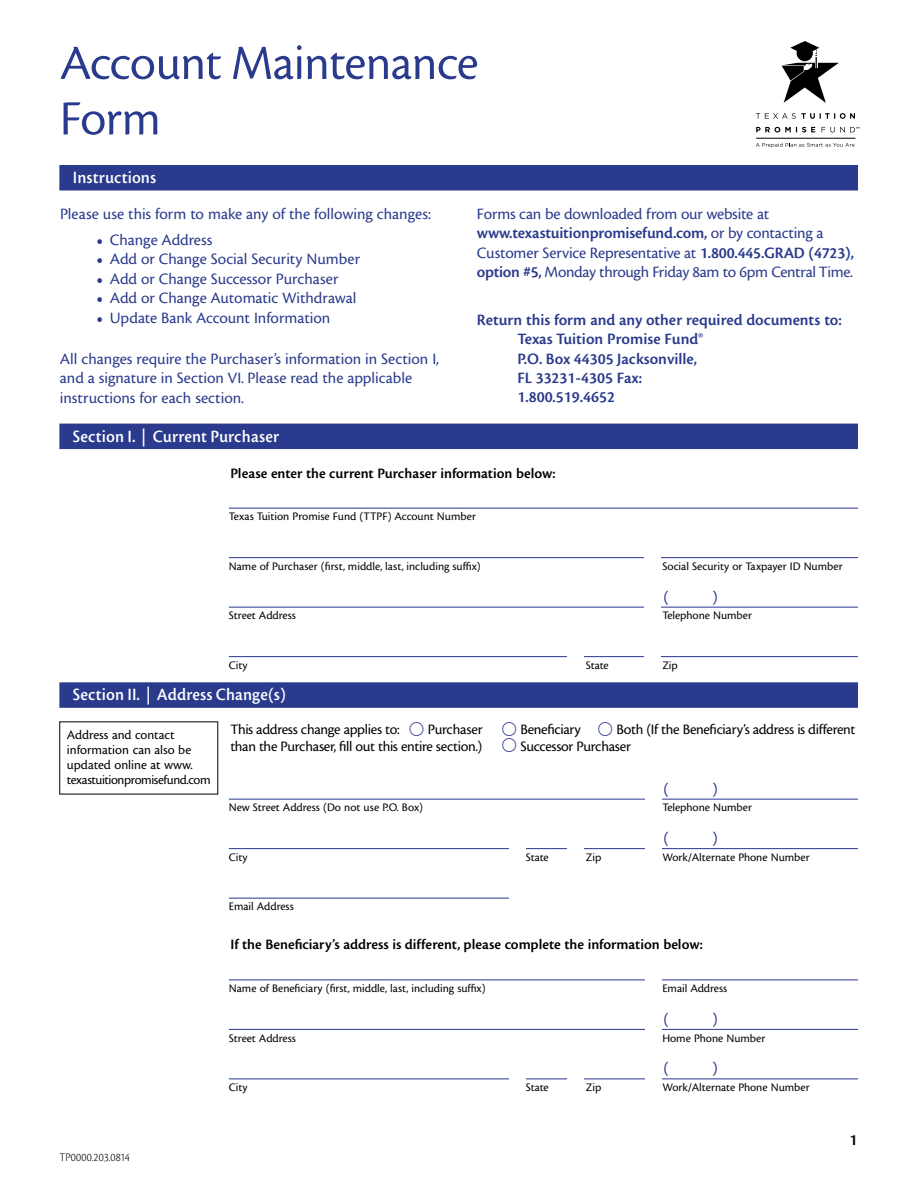
<style>
.page{position:relative;width:918px;height:1188px;background:#fff}
.page>*{position:absolute;margin:0;border:0;box-sizing:border-box;transform-origin:0 0}
.t1{font:500 51px/55.5px "OFI Cronos Display";letter-spacing:-.005em;color:#2a3a8c}
.t2{font:700 18px "OFI Cronos Legal";color:#fff}
.t3{font:500 16.5px/19.5px "OFI Cronos Text";letter-spacing:-.005em;color:#2a3a8c}
.t4{font:700 16.5px/19.4px "OFI Cronos Text";color:#2a3a8c}
.t5{font:500 16.5px "OFI Cronos Text";color:#283691}
.t6{font:700 16.5px "OFI Cronos Text";color:#000}
.t7{font:500 15px "OFI Cronos Text";letter-spacing:-.02em;color:#000}
.t8{font:700 15px "OFI Cronos Text";color:#000}
.t9{font:500 13.5px/15px "OFI Cronos Text";letter-spacing:-.005em;color:#000}
.t10{font:500 12px "OFI Cronos Text";color:#000}
.t11{font:300 12px "OFI Cronos Legal";color:#000}
.s1{font-size:27px;color:#283691}
.s2{font-weight:700}
.s3{font-family:"Minion Pro"}
.s4{font-family:"Universal Newswith Comm Pi";font-weight:400;color:#283691}
</style>
<div class="page">
<div style="left:59px;top:165px;width:799px;height:25px;background:#2a3a8c"></div>
<div style="left:59px;top:424px;width:799px;height:25px;background:#2a3a8c"></div>
<hr style="left:229px;top:508px;width:629px;height:1px;background:#283691">
<hr style="left:229px;top:557px;width:629px;height:1px;background:#283691">
<hr style="left:229px;top:607px;width:629px;height:1px;background:#283691">
<hr style="left:229px;top:656px;width:629px;height:1px;background:#283691">
<div style="left:59px;top:682px;width:799px;height:26px;background:#2a3a8c"></div>
<hr style="left:229px;top:799px;width:629px;height:1px;background:#283691">
<hr style="left:229px;top:848px;width:629px;height:1px;background:#283691">
<hr style="left:229px;top:898px;width:629px;height:1px;background:#283691">
<hr style="left:229px;top:980px;width:629px;height:1px;background:#283691">
<hr style="left:229px;top:1029px;width:629px;height:1px;background:#283691">
<hr style="left:229px;top:1079px;width:629px;height:1px;background:#283691">
<div style="left:645px;top:535px;width:16px;height:145px;background:#fff"></div>
<div style="left:567px;top:646px;width:17px;height:34px;background:#fff"></div>
<div style="left:567px;top:823px;width:17px;height:34px;background:#fff"></div>
<div style="left:567px;top:1056px;width:17px;height:34px;background:#fff"></div>
<div style="left:509px;top:823px;width:17px;height:34px;background:#fff"></div>
<div style="left:509px;top:1056px;width:17px;height:33px;background:#fff"></div>
<div style="left:509px;top:884px;width:357px;height:34px;background:#fff"></div>
<div style="left:645px;top:774px;width:16px;height:81px;background:#fff"></div>
<div style="left:645px;top:969px;width:16px;height:125px;background:#fff"></div>
<svg style="left:756px;top:113px;width:99px;height:6px"></svg>
<svg style="left:756px;top:127px;width:59px;height:6px"></svg>
<svg style="left:756px;top:143px;width:99px;height:5px"></svg>
<hr style="left:756px;top:138px;width:99px;height:1px;background:#000">
<svg style="left:781px;top:41px;width:58px;height:62px"></svg>
<svg style="left:822px;top:127px;width:37px;height:6px"></svg>
<h1 class="t1" style="left:60px;top:36px;width:420px">Account Maintenance<br>Form</h1>
<p class="t2" style="left:73px;top:168px;width:85px">Instructions</p>
<p class="t3" style="left:60px;top:204px;width:373px">Please use this form to make any of the following changes:</p>
<p class="t3" style="left:96px;top:230px;width:118px"><span class="s1">•</span> Change Address</p>
<p class="t3" style="left:96px;top:250px;width:266px"><span class="s1">•</span> Add or Change Social Security Number</p>
<p class="t3" style="left:96px;top:269px;width:244px"><span class="s1">•</span> Add or Change Successor Purchaser</p>
<p class="t3" style="left:96px;top:289px;width:262px"><span class="s1">•</span> Add or Change Automatic Withdrawal</p>
<p class="t3" style="left:96px;top:308px;width:236px"><span class="s1">•</span> Update Bank Account Information</p>
<p class="t3" style="left:60px;top:349px;width:381px">All changes require the Purchaser’s information in Section I, and a signature in Section VI. Please read the applicable instructions for each section.</p>
<p class="t3" style="left:477px;top:204px;width:379px">Forms can be downloaded from our website at <span class="s2">www.texastuitionpromisefund.com,</span> or by contacting a Customer Service Representative at <span class="s2">1.800.445.GRAD (4723), option #5,</span> Monday through Friday 8am to 6pm Central Time.</p>
<p class="t4" style="left:517px;top:310px;width:326px;text-indent:-40px">Return this form and any other required documents to:<br>Texas Tuition Promise Fund<span class="s3">®<br></span>P.O. Box 44305 Jacksonville,<br>FL 33231-4305 Fax:<br>1.800.519.4652</p>
<p class="t2" style="left:73px;top:426px;width:208px">Section I. | Current Purchaser</p>
<p class="t8" style="left:230px;top:465px;width:327px">Please enter the current Purchaser information below:</p>
<p class="t10" style="left:229px;top:510px;width:249px">Texas Tuition Promise Fund (TTPF) Account Number</p>
<p class="t10" style="left:229px;top:560px;width:253px">Name of Purchaser (first, middle, last, including suffix)</p>
<p class="t10" style="left:662px;top:560px;width:182px">Social Security or Taxpayer ID Number</p>
<p class="t10" style="left:229px;top:609px;width:69px">Street Address</p>
<p class="t10" style="left:662px;top:609px;width:91px">Telephone Number</p>
<p class="t10" style="left:229px;top:659px;width:20px">City</p>
<p class="t10" style="left:586px;top:659px;width:24px">State</p>
<p class="t10" style="left:662px;top:659px;width:17px">Zip</p>
<p class="t2" style="left:73px;top:685px;width:215px">Section II. | Address Change(s)</p>
<p class="t7" style="left:230px;top:722px;width:254px">This address change applies to: <span class="s4">j</span> Purchaser</p>
<p class="t7" style="left:502px;top:722px;width:355px"><span class="s4">j</span> Beneficiary <span class="s4">j</span> Both (If the Beneficiary’s address is different</p>
<p class="t7" style="left:230px;top:738px;width:253px">than the Purchaser, fill out this entire section.)</p>
<p class="t7" style="left:502px;top:738px;width:131px"><span class="s4">j</span> Successor Purchaser</p>
<p class="t5" style="left:663px;top:588px;width:7px">(</p>
<p class="t5" style="left:712px;top:588px;width:7px">)</p>
<p class="t9" style="left:67px;top:728px;width:145px">Address and contact information can also be updated online at www. texastuitionpromisefund.com</p>
<p class="t5" style="left:663px;top:780px;width:7px">(</p>
<p class="t5" style="left:712px;top:780px;width:7px">)</p>
<p class="t5" style="left:663px;top:829px;width:7px">(</p>
<p class="t5" style="left:712px;top:829px;width:7px">)</p>
<p class="t10" style="left:229px;top:801px;width:196px">New Street Address (Do not use P.O. Box)</p>
<p class="t10" style="left:662px;top:801px;width:91px">Telephone Number</p>
<p class="t10" style="left:229px;top:851px;width:20px">City</p>
<p class="t10" style="left:526px;top:851px;width:24px">State</p>
<p class="t10" style="left:586px;top:851px;width:17px">Zip</p>
<p class="t10" style="left:662px;top:851px;width:149px">Work/Alternate Phone Number</p>
<p class="t10" style="left:229px;top:900px;width:66px">Email Address</p>
<p class="t8" style="left:230px;top:937px;width:474px">If the Beneficiary’s address is different, please complete the information below:</p>
<p class="t10" style="left:229px;top:982px;width:258px">Name of Beneficiary (first, middle, last, including suffix)</p>
<p class="t10" style="left:662px;top:982px;width:66px">Email Address</p>
<p class="t10" style="left:229px;top:1032px;width:69px">Street Address</p>
<p class="t10" style="left:662px;top:1032px;width:105px">Home Phone Number</p>
<p class="t5" style="left:663px;top:1011px;width:7px">(</p>
<p class="t5" style="left:712px;top:1011px;width:7px">)</p>
<p class="t5" style="left:663px;top:1060px;width:7px">(</p>
<p class="t5" style="left:712px;top:1060px;width:7px">)</p>
<p class="t11" style="left:59px;top:1151px;width:72px">TP0000.203.0814</p>
<p class="t10" style="left:229px;top:1081px;width:20px">City</p>
<p class="t10" style="left:526px;top:1081px;width:24px">State</p>
<p class="t10" style="left:586px;top:1081px;width:17px">Zip</p>
<p class="t10" style="left:662px;top:1081px;width:149px">Work/Alternate Phone Number</p>
<p class="t6" style="left:850px;top:1131px;width:9px">1</p>
</div>
